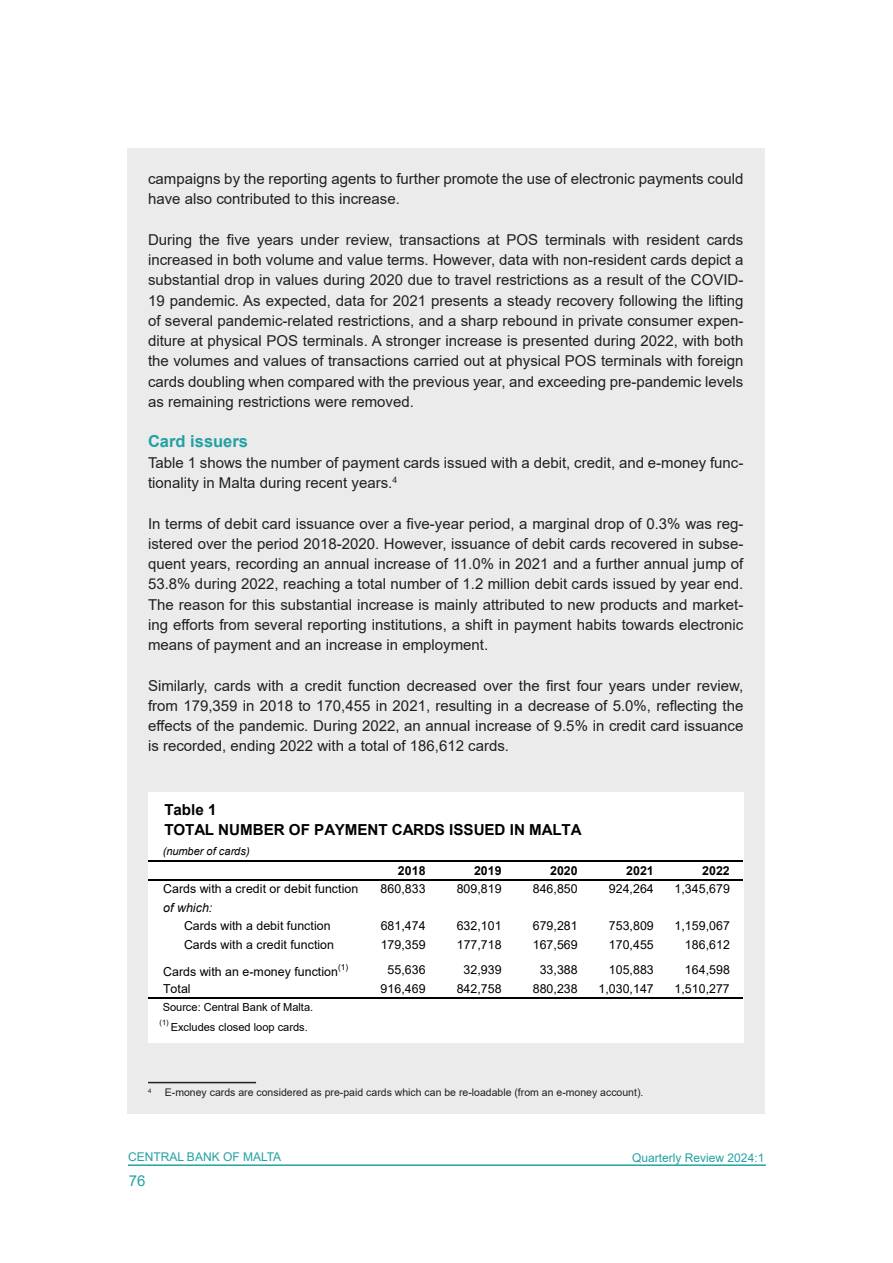
<style>
.page{position:relative;width:893px;height:1263px;background:#fff}
.page>*{position:absolute;margin:0;border:0;box-sizing:border-box;transform-origin:0 0}
.QR_Subhead_Level_1{font:700 16.5px "Arial";color:#23a1a3}
.t1{font:700 15.15px "Arial";letter-spacing:-.005em;color:#000}
.QR_Normal_Text{font:15px/20.2px "Arial";color:#231f20;text-align:justify}
.t2{font:15px "Arial";color:#23a1a3}
.t3{font:12.3px/18.5px "Arial";letter-spacing:.005em;color:#000}
.t4{font:700 12.3px "Arial";letter-spacing:.005em;color:#000}
.t5{font:12px "Arial";color:#23a1a3}
.t6{font:11.1px "Arial";letter-spacing:-.005em;color:#000}
.t7{font:italic 11.1px "Arial";letter-spacing:-.005em;color:#000}
.QR_Footnote{font:10.5px "Arial";color:#231f20}
.t8{font:8.25px "Arial";color:#000}
.t9{font:7.35px "Arial";color:#000}
.QR_Footnote-2{font:6.15px "Arial";color:#231f20}
.s1{font-style:italic}
</style>
<div class="page">
<hr style="left:128px;top:1164px;width:638px;height:2px;background:#23a1a3">
<div style="left:128px;top:149px;width:637px;height:965px;background:#ebebeb"></div>
<hr style="left:148px;top:1082px;width:108px;height:1px;background:#231f20">
<div style="left:148px;top:792px;width:595px;height:251px;background:#fff"></div>
<hr style="left:148px;top:861px;width:595px;height:1px;background:#000">
<hr style="left:148px;top:879px;width:595px;height:1px;background:#000">
<hr style="left:148px;top:997px;width:595px;height:1px;background:#000">
<p class="QR_Normal_Text" style="left:148px;top:169px;width:597px">campaigns by the reporting agents to further promote the use of electronic payments could have also contributed to this increase.</p>
<p class="QR_Normal_Text" style="left:148px;top:229px;width:597px">During the five years under review, transactions at POS terminals with resident cards increased in both volume and value terms. However, data with non-resident cards depict a substantial drop in values during 2020 due to travel restrictions as a result of the COVID-19 pandemic. As expected, data for 2021 presents a steady recovery following the lifting of several pandemic-related restrictions, and a sharp rebound in private consumer expen&shy;diture at physical POS terminals. A stronger increase is presented during 2022, with both the volumes and values of transactions carried out at physical POS terminals with foreign cards doubling when compared with the previous year, and exceeding pre-pandemic levels as remaining restrictions were removed.</p>
<p class="QR_Subhead_Level_1" style="left:148px;top:430px;width:101px">Card issuers</p>
<p class="QR_Normal_Text" style="left:148px;top:452px;width:597px">Table 1 shows the number of payment cards issued with a debit, credit, and e-money func&shy;tionality in Malta during recent years.<sup>4</sup></p>
<p class="QR_Normal_Text" style="left:148px;top:513px;width:597px">In terms of debit card issuance over a five-year period, a marginal drop of 0.3% was reg&shy;istered over the period 2018-2020. However, issuance of debit cards recovered in subse&shy;quent years, recording an annual increase of 11.0% in 2021 and a further annual jump of 53.8% during 2022, reaching a total number of 1.2 million debit cards issued by year end.<br>The reason for this substantial increase is mainly attributed to new products and market&shy;ing efforts from several reporting institutions, a shift in payment habits towards electronic means of payment and an increase in employment.</p>
<p class="QR_Normal_Text" style="left:148px;top:675px;width:597px">Similarly, cards with a credit function decreased over the first four years under review, from 179,359 in 2018 to 170,455 in 2021, resulting in a decrease of 5.0%, reflecting the effects of the pandemic. During 2022, an annual increase of 9.5% in credit card issuance is recorded, ending 2022 with a total of 186,612 cards.</p>
<p class="t1" style="left:164px;top:799px;width:54px">Table 1</p>
<p class="t7" style="left:163px;top:844px;width:88px">(number of cards)</p>
<p class="t1" style="left:164px;top:819px;width:419px">TOTAL NUMBER OF PAYMENT CARDS ISSUED IN MALTA</p>
<p class="t4" style="left:398px;top:862px;width:29px">2018</p>
<p class="t4" style="left:474px;top:862px;width:29px">2019</p>
<p class="t4" style="left:550px;top:862px;width:29px">2020</p>
<p class="t4" style="left:626px;top:862px;width:29px">2021</p>
<p class="t4" style="left:702px;top:862px;width:29px">2022</p>
<p class="t3" style="left:163px;top:880px;width:197px">Cards with a credit or debit function</p>
<p class="t3" style="left:381px;top:880px;width:46px">860,833</p>
<p class="t3" style="left:457px;top:880px;width:46px">809,819</p>
<p class="t3" style="left:533px;top:880px;width:46px">846,850</p>
<p class="t3" style="left:609px;top:880px;width:46px">924,264</p>
<p class="t3" style="left:674px;top:880px;width:57px">1,345,679</p>
<p class="t3" style="left:184px;top:898px;width:148px;text-indent:-21px"><span class="s1">of which:<br></span>Cards with a debit function</p>
<p class="t3" style="left:381px;top:917px;width:46px">681,474</p>
<p class="t3" style="left:457px;top:917px;width:46px">632,101</p>
<p class="t3" style="left:533px;top:917px;width:46px">679,281</p>
<p class="t3" style="left:609px;top:917px;width:46px">753,809</p>
<p class="t3" style="left:674px;top:917px;width:57px">1,159,067</p>
<p class="t3" style="left:184px;top:935px;width:152px">Cards with a credit function</p>
<p class="t3" style="left:381px;top:935px;width:46px">179,359</p>
<p class="t3" style="left:457px;top:935px;width:46px">177,718</p>
<p class="t3" style="left:533px;top:935px;width:46px">167,569</p>
<p class="t3" style="left:609px;top:935px;width:46px">170,455</p>
<p class="t3" style="left:685px;top:935px;width:46px">186,612</p>
<p class="t3" style="left:163px;top:962px;width:176px">Cards with an e-money function</p>
<p class="t8" style="left:338px;top:961px;width:12px">(1)</p>
<p class="t3" style="left:388px;top:961px;width:40px">55,636</p>
<p class="t3" style="left:464px;top:961px;width:40px">32,939</p>
<p class="t3" style="left:540px;top:961px;width:40px">33,388</p>
<p class="t3" style="left:609px;top:961px;width:46px">105,883</p>
<p class="t3" style="left:685px;top:961px;width:46px">164,598</p>
<p class="t3" style="left:163px;top:979px;width:29px">Total</p>
<p class="t3" style="left:381px;top:979px;width:46px">916,469</p>
<p class="t3" style="left:457px;top:979px;width:46px">842,758</p>
<p class="t3" style="left:533px;top:979px;width:46px">880,238</p>
<p class="t3" style="left:598px;top:979px;width:57px">1,030,147</p>
<p class="t3" style="left:674px;top:979px;width:57px">1,510,277</p>
<p class="t6" style="left:163px;top:999px;width:152px">Source: Central Bank of Malta.</p>
<p class="t9" style="left:160px;top:1017px;width:11px">(1)</p>
<p class="t6" style="left:171px;top:1019px;width:139px">Excludes closed loop cards.</p>
<p class="QR_Footnote-2" style="left:148px;top:1086px;width:5px">4</p>
<p class="QR_Footnote" style="left:165px;top:1085px;width:480px">E-money cards are considered as pre-paid cards which can be re-loadable (from an e-money account).</p>
<p class="t5" style="left:128px;top:1149px;width:155px">CENTRAL BANK OF MALTA</p>
<p class="t5" style="left:632px;top:1150px;width:134px">Quarterly Review 2024:1</p>
<p class="t2" style="left:129px;top:1170px;width:18px">76</p>
</div>
